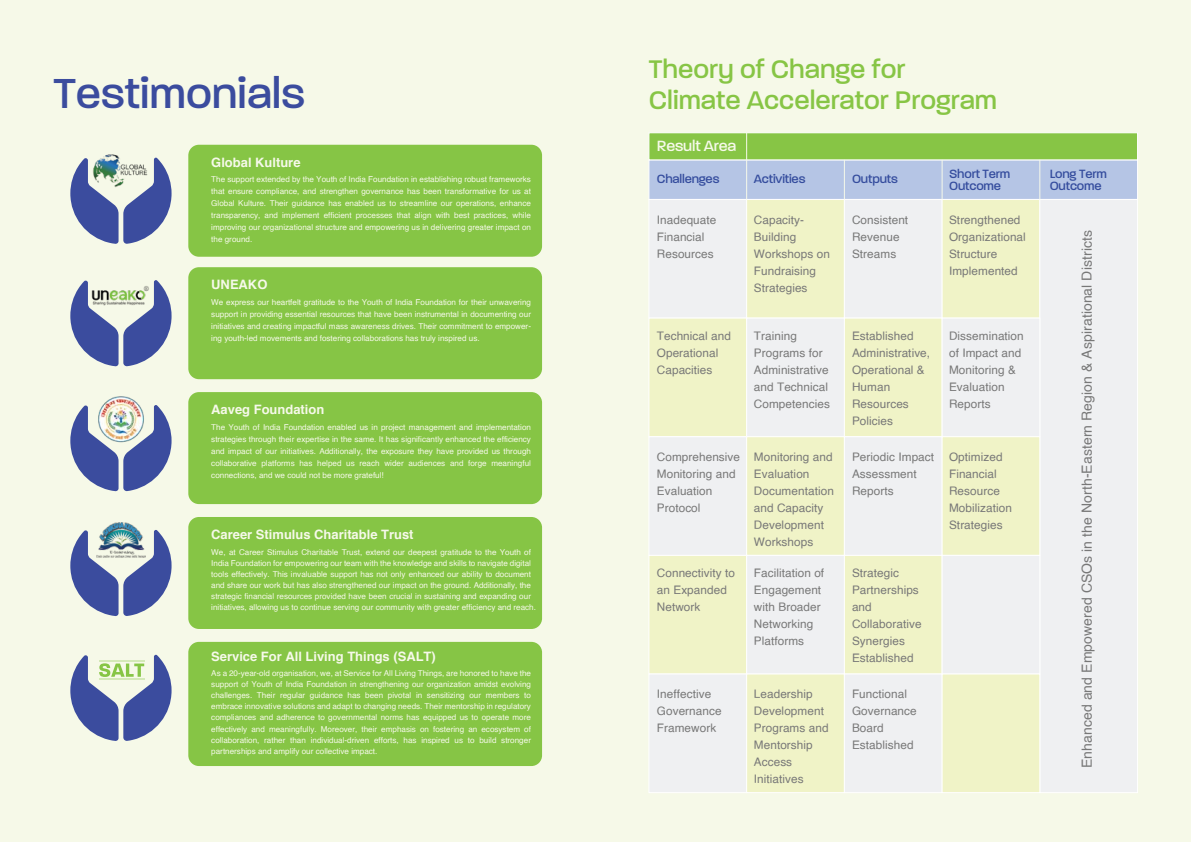
<style>
.page{position:relative;width:1191px;height:842px;background:#fff}
.page>*{position:absolute;margin:0;border:0;box-sizing:border-box;transform-origin:0 0}
.t1{font:500 45.4px "Paralucent";color:#3b4c9e}
.t2{font:500 27.5px/31px "Paralucent";color:#87c545}
.t3{font:500 16px "Paralucent";letter-spacing:-.01em;color:#f6f9ea}
.t4{font:14px "Helvetica";letter-spacing:.005em;color:#787878}
.t5{font:500 13px/12px "Paralucent";letter-spacing:-.01em;color:#354d9e}
.t6{font:700 12.9px "Helvetica";color:#f6f9ea}
.t7{font:11.8px/17px "Helvetica";letter-spacing:.005em;color:#787878}
.t8{font:8.1px/12px "Helvetica";color:#f6f9ea;text-align:justify}
</style>
<div class="page">
<div style="left:595px;top:0;width:596px;height:842px;background:#f6f9e8"></div>
<div style="left:648px;top:159px;width:490px;height:41px;background:#b5c5e5;border:1px solid #fff"></div>
<div style="left:648px;top:133px;width:489px;height:27px;background:#87c545"></div>
<div style="left:648px;top:199px;width:99px;height:119px;background:#eff0f2;border:1px solid #fff"></div>
<div style="left:746px;top:199px;width:98px;height:119px;background:#f0f3c7;border:1px solid #fff"></div>
<div style="left:844px;top:199px;width:98px;height:119px;background:#eff0f2;border:1px solid #fff"></div>
<div style="left:942px;top:199px;width:98px;height:119px;background:#f0f3c7;border:1px solid #fff"></div>
<div style="left:1039px;top:199px;width:98px;height:594px;background:#eff0f2;border:1px solid #fff"></div>
<div style="left:648px;top:318px;width:99px;height:119px;background:#f0f3c7;border:1px solid #fff"></div>
<div style="left:746px;top:318px;width:98px;height:119px;background:#eff0f2;border:1px solid #fff"></div>
<div style="left:844px;top:318px;width:98px;height:119px;background:#f0f3c7;border:1px solid #fff"></div>
<div style="left:942px;top:318px;width:98px;height:119px;background:#eff0f2"></div>
<div style="left:648px;top:436px;width:99px;height:120px;background:#eff0f2;border:1px solid #fff"></div>
<div style="left:746px;top:436px;width:98px;height:120px;background:#f0f3c7;border:1px solid #fff"></div>
<div style="left:844px;top:436px;width:98px;height:120px;background:#eff0f2;border:1px solid #fff"></div>
<div style="left:942px;top:436px;width:98px;height:120px;background:#f0f3c7;border:1px solid #fff"></div>
<div style="left:648px;top:555px;width:99px;height:119px;background:#f0f3c7;border:1px solid #fff"></div>
<div style="left:746px;top:555px;width:98px;height:119px;background:#eff0f2;border:1px solid #fff"></div>
<div style="left:844px;top:555px;width:98px;height:119px;background:#f0f3c7;border:1px solid #fff"></div>
<div style="left:942px;top:555px;width:98px;height:119px;background:#eff0f2;border:1px solid #fff"></div>
<div style="left:648px;top:674px;width:99px;height:119px;background:#eff0f2;border:1px solid #fff"></div>
<div style="left:746px;top:674px;width:98px;height:119px;background:#f0f3c7;border:1px solid #fff"></div>
<div style="left:844px;top:674px;width:98px;height:119px;background:#eff0f2;border:1px solid #fff"></div>
<div style="left:942px;top:674px;width:98px;height:119px;background:#f0f3c7;border:1px solid #fff"></div>
<hr style="left:746px;top:133px;width:1px;height:66px;background:#f6f9ea">
<hr style="left:844px;top:160px;width:1px;height:39px;background:#f6f9ea">
<hr style="left:942px;top:160px;width:1px;height:39px;background:#f6f9ea">
<hr style="left:1039px;top:160px;width:1px;height:39px;background:#f6f9ea">
<div style="left:0;top:0;width:595px;height:842px;background:#f6f9e8"></div>
<div style="left:188px;top:145px;width:354px;height:112px;background:#86c545;border-radius:11px"></div>
<img style="left:103px;top:154px;width:17px;height:4px">
<svg style="left:70px;top:158px;width:102px;height:86px"></svg>
<div style="left:188px;top:267px;width:354px;height:112px;background:#86c545;border-radius:11px"></div>
<div style="left:188px;top:392px;width:354px;height:112px;background:#86c545;border-radius:11px"></div>
<div style="left:188px;top:517px;width:354px;height:112px;background:#86c545;border-radius:11px"></div>
<div style="left:188px;top:642px;width:354px;height:124px;background:#86c545;border-radius:11px"></div>
<img style="left:103px;top:396px;width:36px;height:9px">
<img style="left:104px;top:522px;width:34px;height:8px">
<svg style="left:70px;top:280px;width:102px;height:86px"></svg>
<svg style="left:70px;top:405px;width:102px;height:86px"></svg>
<svg style="left:70px;top:530px;width:102px;height:86px"></svg>
<svg style="left:70px;top:655px;width:102px;height:86px"></svg>
<hr style="left:99px;top:660px;width:45px;height:1px;background:#86c545">
<hr style="left:99px;top:679px;width:45px;height:1px;background:#86c545">
<h1 class="t1" style="left:53px;top:67px;width:253px">Testimonials</h1>
<h3 class="t6" style="left:211px;top:152px;width:91px">Global Kulture</h3>
<p class="t8" style="left:211px;top:174px;width:321px">The support extended by the Youth of India Foundation in establishing robust frameworks that ensure compliance, and strengthen governance has been transformative for us at Global Kulture. Their guidance has enabled us to streamline our operations, enhance transparency, and implement efficient processes that align with best practices, while improving our organizational structure and empowering us in delivering greater impact on the ground.</p>
<h3 class="t6" style="left:211px;top:274px;width:58px">UNEAKO</h3>
<p class="t8" style="left:211px;top:296px;width:321px">We express our heartfelt gratitude to the Youth of India Foundation for their unwavering support in providing essential resources that have been instrumental in documenting our initiatives and creating impactful mass awareness drives. Their commitment to empower&shy;ing youth-led movements and fostering collaborations has truly inspired us.</p>
<h3 class="t6" style="left:211px;top:399px;width:114px">Aaveg Foundation</h3>
<p class="t8" style="left:211px;top:421px;width:321px">The Youth of India Foundation enabled us in project management and implementation strategies through their expertise in the same. It has significantly enhanced the efficiency and impact of our initiatives. Additionally, the exposure they have provided us through collaborative platforms has helped us reach wider audiences and forge meaningful connections, and we could not be more grateful!</p>
<h3 class="t6" style="left:211px;top:524px;width:204px">Career Stimulus Charitable Trust</h3>
<p class="t8" style="left:211px;top:546px;width:326px;line-height:11px;text-align:left">We, at Career Stimulus Charitable Trust, extend our deepest gratitude to the Youth of India Foundation for empowering our team with the knowledge and skills to navigate digital tools effectively. This invaluable support has not only enhanced our ability to document and share our work but has also strengthened our impact on the ground. Additionally, the strategic financial resources provided have been crucial in sustaining and expanding our initiatives, allowing us to continue serving our community with greater efficiency and reach.</p>
<h3 class="t6" style="left:211px;top:646px;width:226px">Service For All Living Things (SALT)</h3>
<p class="t8" style="left:211px;top:668px;width:321px;line-height:11px">As a 20-year-old organisation, we, at Service for All Living Things, are honored to have the support of Youth of India Foundation in strengthening our organization amidst evolving challenges. Their regular guidance has been pivotal in sensitizing our members to embrace innovative solutions and adapt to changing needs. Their mentorship in regulatory compliances and adherence to governmental norms has equipped us to operate more effectively and meaningfully. Moreover, their emphasis on fostering an ecosystem of collaboration, rather than individual-driven efforts, has inspired us to build stronger partnerships and amplify our collective impact.</p>
<h2 class="t2" style="left:649px;top:54px;width:349px">Theory of Change for<br>Climate Accelerator Program</h2>
<h3 class="t3" style="left:657px;top:136px;width:81px">Result Area</h3>
<h3 class="t5" style="left:657px;top:173px;width:64px">Challenges</h3>
<h3 class="t5" style="left:754px;top:173px;width:53px">Activities</h3>
<h3 class="t5" style="left:852px;top:173px;width:47px">Outputs</h3>
<h3 class="t5" style="left:949px;top:168px;width:63px">Short Term<br>Outcome</h3>
<h3 class="t5" style="left:1049px;top:168px;width:59px">Long Term<br>Outcome</h3>
<h3 class="t7" style="left:657px;top:211px;width:61px">Inadequate<br>Financial<br>Resources</h3>
<h3 class="t7" style="left:754px;top:211px;width:77px">Capacity-<br>Building<br>Workshops on<br>Fundraising<br>Strategies</h3>
<h3 class="t7" style="left:852px;top:211px;width:58px">Consistent<br>Revenue<br>Streams</h3>
<h3 class="t7" style="left:949px;top:211px;width:78px">Strengthened<br>Organizational<br>Structure<br>Implemented</h3>
<h3 class="t7" style="left:657px;top:328px;width:76px">Technical and<br>Operational<br>Capacities</h3>
<h3 class="t7" style="left:754px;top:328px;width:77px">Training<br>Programs for<br>Administrative and Technical<br>Competencies</h3>
<h3 class="t7" style="left:852px;top:328px;width:80px">Established<br>Administrative,<br>Operational &amp;<br>Human<br>Resources<br>Policies</h3>
<h3 class="t7" style="left:949px;top:328px;width:76px">Dissemination of Impact and<br>Monitoring &amp;<br>Evaluation<br>Reports</h3>
<h3 class="t7" style="left:657px;top:449px;width:85px">Comprehensive<br>Monitoring and<br>Evaluation<br>Protocol</h3>
<h3 class="t7" style="left:754px;top:449px;width:81px">Monitoring and<br>Evaluation<br>Documentation and Capacity<br>Development<br>Workshops</h3>
<h3 class="t7" style="left:852px;top:449px;width:84px">Periodic Impact<br>Assessment<br>Reports</h3>
<h3 class="t7" style="left:949px;top:449px;width:64px">Optimized<br>Financial<br>Resource<br>Mobilization<br>Strategies</h3>
<h3 class="t7" style="left:657px;top:565px;width:80px">Connectivity to an Expanded<br>Network</h3>
<h3 class="t7" style="left:754px;top:565px;width:72px">Facilitation of<br>Engagement with Broader<br>Networking<br>Platforms</h3>
<h3 class="t7" style="left:852px;top:565px;width:71px">Strategic<br>Partnerships and<br>Collaborative<br>Synergies<br>Established</h3>
<h3 class="t7" style="left:657px;top:685px;width:66px">Ineffective<br>Governance<br>Framework</h3>
<h3 class="t7" style="left:754px;top:685px;width:76px">Leadership<br>Development<br>Programs and<br>Mentorship<br>Access<br>Initiatives</h3>
<h3 class="t7" style="left:852px;top:685px;width:66px">Functional<br>Governance<br>Board<br>Established</h3>
<h3 class="t4" style="left:1076px;top:768px;width:540px;rotate:-90deg">Enhanced and Empowered CSOs in the North-Eastern Region &amp; Aspirational Districts</h3>
</div>
